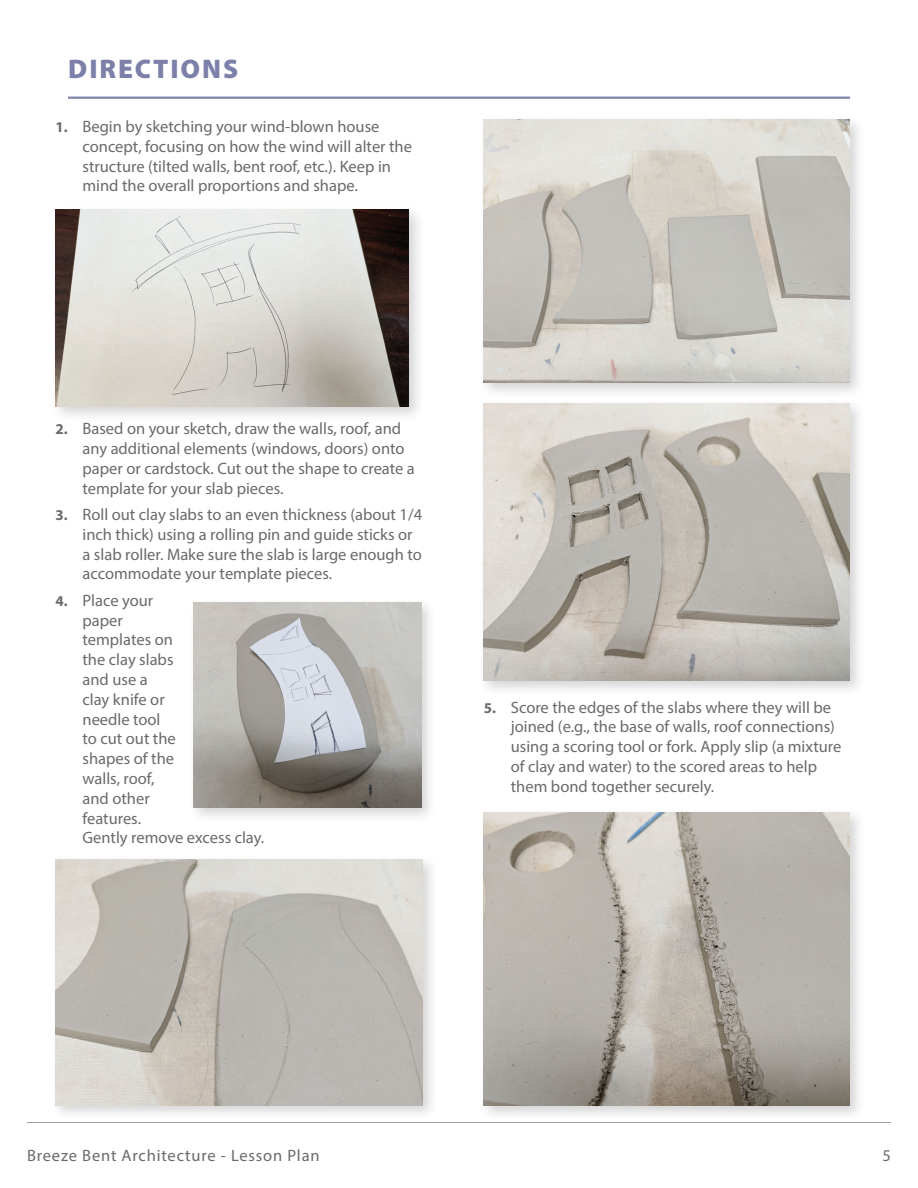
<style>
.page{position:relative;width:918px;height:1188px;background:#fff}
.page>*{position:absolute;margin:0;border:0;box-sizing:border-box;transform-origin:0 0}
.t1{font:900 27px "Myriad Pro";letter-spacing:.07em;color:#7d81a9}
.t2{font:16.5px/19.8px "Myriad Pro";color:#6b6a69}
.t3{font:16.5px "Myriad Pro";letter-spacing:.05em;color:#6b6a69}
.s1{font-weight:700;font-size:15px}
</style>
<div class="page">
<hr style="left:27px;top:1123px;width:864px;height:1px;background:#9e9e9e">
<hr style="left:68px;top:97px;width:782px;height:2px;background:#8181aa">
<div style="left:50px;top:204px;width:375px;height:218px;background:#231f20;opacity:.19"></div>
<img style="left:55px;top:210px;width:354px;height:196px">
<div style="left:478px;top:114px;width:388px;height:285px;background:#231f20;opacity:.19"></div>
<img style="left:484px;top:120px;width:366px;height:262px">
<div style="left:478px;top:398px;width:388px;height:298px;background:#231f20;opacity:.19"></div>
<img style="left:484px;top:403px;width:366px;height:277px">
<div style="left:478px;top:807px;width:388px;height:314px;background:#231f20;opacity:.19"></div>
<img style="left:484px;top:812px;width:366px;height:293px">
<div style="left:188px;top:597px;width:249px;height:227px;background:#231f20;opacity:.19"></div>
<img style="left:193px;top:602px;width:228px;height:205px">
<div style="left:50px;top:854px;width:389px;height:268px;background:#231f20;opacity:.19"></div>
<img style="left:56px;top:860px;width:367px;height:245px">
<h1 class="t1" style="left:68px;top:51px;width:171px">DIRECTIONS</h1>
<p class="t2" style="left:83px;top:116px;width:331px;text-indent:-27px"><span class="s1">1.</span> Begin by sketching your wind-blown house concept, focusing on how the wind will alter the structure (tilted walls, bent roof, etc.). Keep in mind the overall proportions and shape.</p>
<p class="t2" style="left:83px;top:419px;width:334px;text-indent:-27px"><span class="s1">2.</span> Based on your sketch, draw the walls, roof, and any additional elements (windows, doors) onto paper or cardstock. Cut out the shape to create a template for your slab pieces.</p>
<p class="t2" style="left:83px;top:504px;width:341px;text-indent:-27px"><span class="s1">3.</span> Roll out clay slabs to an even thickness (about 1/4 inch thick) using a rolling pin and guide sticks or a slab roller. Make sure the slab is large enough to accommodate your template pieces.</p>
<p class="t2" style="left:83px;top:590px;width:183px;text-indent:-27px"><span class="s1">4.</span> Place your<br>paper<br>templates on<br>the clay slabs<br>and use a<br>clay knife or<br>needle tool<br>to cut out the<br>shapes of the<br>walls, roof,<br>and other<br>features.<br>Gently remove excess clay.</p>
<p class="t2" style="left:511px;top:697px;width:332px;text-indent:-27px"><span class="s1">5.</span> Score the edges of the slabs where they will be joined (e.g., the base of walls, roof connections) using a scoring tool or fork. Apply slip (a mixture of clay and water) to the scored areas to help them bond together securely.</p>
<p class="t3" style="left:27px;top:1145px;width:294px">Breeze Bent Architecture - Lesson Plan</p>
<p class="t2" style="left:883px;top:1145px;width:10px">5</p>
</div>
